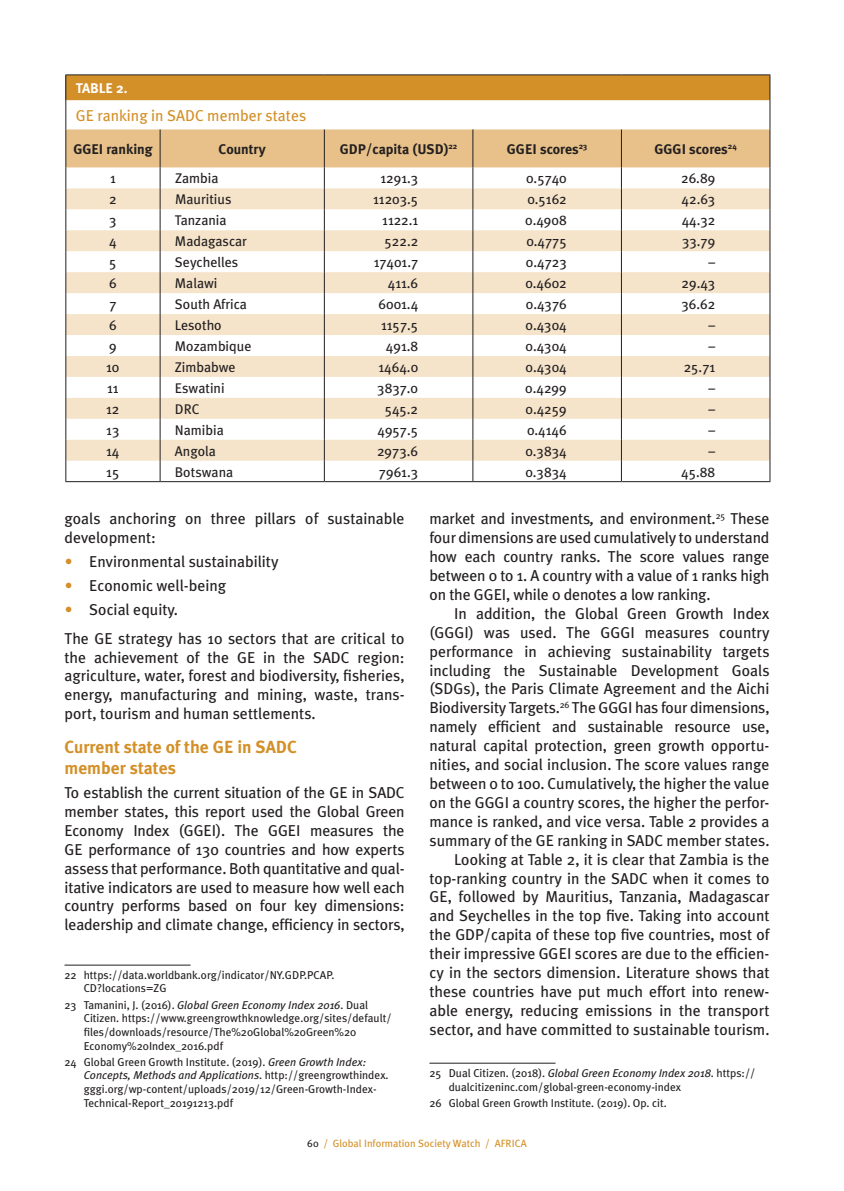
<style>
.page{position:relative;width:844px;height:1191px;background:#fff}
.page>*{position:absolute;margin:0;border:0;box-sizing:border-box;transform-origin:0 0}
.t1{font:700 17.5px/21px "Meta Plus";color:#d49028}
.t2{font:15.75px/18.9px "Meta Plus";color:#231f20;text-align:justify}
.t3{font:15.75px "Meta Plus";color:#d49028}
.t4{font:14px "Meta Plus";color:#231f20}
.t5{font:700 14px "Meta Plus";color:#231f20}
.t6{font:700 14px "Meta Plus";letter-spacing:-.01em;color:#fff}
.t7{font:11.38px/13.7px "Meta Plus";color:#231f20}
.t8{font:10.5px "Meta Plus";color:#d49028}
.s1{color:#d49028}
.s2{font-style:italic}
.s3{color:#231f20}
</style>
<div class="page">
<hr style="left:64px;top:964px;width:126px;height:1px;background:#231f20">
<hr style="left:429px;top:1062px;width:126px;height:1px;background:#231f20">
<hr style="left:65px;top:74px;width:95px;height:1px;background:#231f20">
<hr style="left:160px;top:74px;width:164px;height:1px;background:#231f20">
<hr style="left:324px;top:74px;width:149px;height:1px;background:#231f20">
<hr style="left:473px;top:74px;width:148px;height:1px;background:#231f20">
<hr style="left:621px;top:74px;width:149px;height:1px;background:#231f20">
<hr style="left:65px;top:481px;width:95px;height:1px;background:#231f20">
<hr style="left:160px;top:481px;width:164px;height:1px;background:#231f20">
<hr style="left:324px;top:481px;width:149px;height:1px;background:#231f20">
<hr style="left:473px;top:481px;width:148px;height:1px;background:#231f20">
<hr style="left:621px;top:481px;width:149px;height:1px;background:#231f20">
<svg style="left:65px;top:75px;width:705px;height:406px"></svg>
<p class="t6" style="left:76px;top:80px;width:53px">TABLE 2.</p>
<p class="t3" style="left:76px;top:106px;width:232px">GE ranking in SADC member states</p>
<p class="t5" style="left:73px;top:141px;width:81px">GGEI ranking</p>
<p class="t5" style="left:218px;top:141px;width:49px">Country</p>
<p class="t5" style="left:340px;top:141px;width:119px">GDP/capita (USD)<sup>22</sup></p>
<p class="t5" style="left:507px;top:141px;width:82px">GGEI scores<sup>23</sup></p>
<p class="t5" style="left:654px;top:141px;width:84px">GGGI scores<sup>24</sup></p>
<p class="t4" style="left:110px;top:170px;width:7px">1</p>
<p class="t4" style="left:175px;top:170px;width:45px">Zambia</p>
<p class="t4" style="left:380px;top:170px;width:39px">1291.3</p>
<p class="t4" style="left:526px;top:170px;width:42px">0.5740</p>
<p class="t4" style="left:681px;top:170px;width:36px">26.89</p>
<p class="t4" style="left:109px;top:191px;width:9px">2</p>
<p class="t4" style="left:175px;top:191px;width:58px">Mauritius</p>
<p class="t4" style="left:373px;top:191px;width:47px">11203.5</p>
<p class="t4" style="left:527px;top:191px;width:41px">0.5162</p>
<p class="t4" style="left:681px;top:191px;width:35px">42.63</p>
<p class="t4" style="left:109px;top:212px;width:9px">3</p>
<p class="t4" style="left:175px;top:212px;width:53px">Tanzania</p>
<p class="t4" style="left:382px;top:212px;width:37px">1122.1</p>
<p class="t4" style="left:525px;top:212px;width:43px">0.4908</p>
<p class="t4" style="left:681px;top:212px;width:35px">44.32</p>
<p class="t4" style="left:109px;top:233px;width:9px">4</p>
<p class="t4" style="left:175px;top:233px;width:73px">Madagascar</p>
<p class="t4" style="left:384px;top:233px;width:35px">522.2</p>
<p class="t4" style="left:526px;top:233px;width:42px">0.4775</p>
<p class="t4" style="left:682px;top:233px;width:35px">33.79</p>
<p class="t4" style="left:109px;top:254px;width:9px">5</p>
<p class="t4" style="left:175px;top:254px;width:65px">Seychelles</p>
<p class="t4" style="left:374px;top:254px;width:46px">17401.7</p>
<p class="t4" style="left:526px;top:254px;width:42px">0.4723</p>
<p class="t4" style="left:708px;top:254px;width:8px">–</p>
<p class="t4" style="left:109px;top:275px;width:9px">6</p>
<p class="t4" style="left:175px;top:275px;width:44px">Malawi</p>
<p class="t4" style="left:388px;top:275px;width:32px">411.6</p>
<p class="t4" style="left:525px;top:275px;width:43px">0.4602</p>
<p class="t4" style="left:681px;top:275px;width:35px">29.43</p>
<p class="t4" style="left:109px;top:296px;width:9px">7</p>
<p class="t4" style="left:175px;top:296px;width:74px">South Africa</p>
<p class="t4" style="left:378px;top:296px;width:41px">6001.4</p>
<p class="t4" style="left:525px;top:296px;width:42px">0.4376</p>
<p class="t4" style="left:681px;top:296px;width:35px">36.62</p>
<p class="t4" style="left:109px;top:317px;width:9px">6</p>
<p class="t4" style="left:175px;top:317px;width:48px">Lesotho</p>
<p class="t4" style="left:381px;top:317px;width:39px">1157.5</p>
<p class="t4" style="left:525px;top:317px;width:43px">0.4304</p>
<p class="t4" style="left:708px;top:317px;width:8px">–</p>
<p class="t4" style="left:109px;top:338px;width:9px">9</p>
<p class="t4" style="left:175px;top:338px;width:78px">Mozambique</p>
<p class="t4" style="left:386px;top:338px;width:34px">491.8</p>
<p class="t4" style="left:525px;top:338px;width:43px">0.4304</p>
<p class="t4" style="left:708px;top:338px;width:8px">–</p>
<p class="t4" style="left:106px;top:359px;width:15px">10</p>
<p class="t4" style="left:175px;top:359px;width:62px">Zimbabwe</p>
<p class="t4" style="left:378px;top:359px;width:41px">1464.0</p>
<p class="t4" style="left:525px;top:359px;width:43px">0.4304</p>
<p class="t4" style="left:683px;top:359px;width:33px">25.71</p>
<p class="t4" style="left:107px;top:380px;width:13px">11</p>
<p class="t4" style="left:175px;top:380px;width:51px">Eswatini</p>
<p class="t4" style="left:377px;top:380px;width:42px">3837.0</p>
<p class="t4" style="left:525px;top:380px;width:43px">0.4299</p>
<p class="t4" style="left:708px;top:380px;width:8px">–</p>
<p class="t4" style="left:106px;top:401px;width:15px">12</p>
<p class="t4" style="left:175px;top:401px;width:26px">DRC</p>
<p class="t4" style="left:384px;top:401px;width:35px">545.2</p>
<p class="t4" style="left:525px;top:401px;width:43px">0.4259</p>
<p class="t4" style="left:708px;top:401px;width:8px">–</p>
<p class="t4" style="left:106px;top:422px;width:15px">13</p>
<p class="t4" style="left:175px;top:422px;width:50px">Namibia</p>
<p class="t4" style="left:377px;top:422px;width:42px">4957.5</p>
<p class="t4" style="left:527px;top:422px;width:41px">0.4146</p>
<p class="t4" style="left:708px;top:422px;width:8px">–</p>
<p class="t4" style="left:106px;top:443px;width:15px">14</p>
<p class="t4" style="left:175px;top:443px;width:43px">Angola</p>
<p class="t4" style="left:377px;top:443px;width:43px">2973.6</p>
<p class="t4" style="left:525px;top:443px;width:43px">0.3834</p>
<p class="t4" style="left:708px;top:443px;width:8px">–</p>
<p class="t4" style="left:106px;top:464px;width:15px">15</p>
<p class="t4" style="left:175px;top:464px;width:60px">Botswana</p>
<p class="t4" style="left:379px;top:464px;width:41px">7961.3</p>
<p class="t4" style="left:525px;top:464px;width:43px">0.3834</p>
<p class="t4" style="left:681px;top:464px;width:36px">45.88</p>
<p class="t2" style="left:64px;top:509px;width:341px">goals anchoring on three pillars of sustainable development:</p>
<p class="t2" style="left:65px;top:552px;width:215px"><span class="s1">•</span> Environmental sustainability</p>
<p class="t2" style="left:65px;top:576px;width:163px"><span class="s1">•</span> Economic well-being</p>
<p class="t2" style="left:64px;top:595px;width:341px;line-height:28.9px"><span class="s1">•</span> Social equity.<br>The GE strategy has 10 sectors that are critical to</p>
<p class="t2" style="left:64px;top:647px;width:341px">the achievement of the GE in the SADC region: agriculture, water, forest and biodiversity, fisheries, energy, manufacturing and mining, waste, trans&shy;port, tourism and human settlements.</p>
<p class="t1" style="left:64px;top:736px;width:234px">Current state of the GE in SADC member states</p>
<p class="t2" style="left:64px;top:783px;width:341px">To establish the current situation of the GE in SADC member states, this report used the Global Green Economy Index (GGEI). The GGEI measures the GE performance of 130 countries and how experts assess that performance. Both quantitative and qual&shy;itative indicators are used to measure how well each country performs based on four key dimensions: leadership and climate change, efficiency in sectors,</p>
<p class="t7" style="left:84px;top:968px;width:252px;text-indent:-19px">22 https://data.worldbank.org/indicator/NY.GDP.PCAP.<br>CD?locations=ZG</p>
<p class="t7" style="left:84px;top:997px;width:309px;text-indent:-19px">23 Tamanini, J. (2016). <span class="s2">Global Green Economy Index 2016</span>. Dual Citizen. https://www.greengrowthknowledge.org/sites/default/ files/downloads/resource/The%20Global%20Green%20<br>Economy%20Index_2016.pdf</p>
<p class="t7" style="left:84px;top:1054px;width:306px;text-indent:-19px">24 Global Green Growth Institute. (2019). <span class="s2">Green Growth Index:<br>Concepts, Methods and Applications</span>. http://greengrowthindex. gggi.org/wp-content/uploads/2019/12/Green-Growth-Index-Technical-Report_20191213.pdf</p>
<p class="t2" style="left:429px;top:509px;width:341px">market and investments<span class="s2">,</span> and environment.<sup>25</sup> These four dimensions are used cumulatively to understand how each country ranks. The score values range between 0 to 1. A country with a value of 1 ranks high on the GGEI, while 0 denotes a low ranking.</p>
<p class="t2" style="left:429px;top:604px;width:341px;text-align:right">In addition, the Global Green Growth Index (GGGI) was used. The GGGI measures country performance in achieving sustainability targets including the Sustainable Development Goals (SDGs), the Paris Climate Agreement and the Aichi Biodiversity Targets.<sup>26</sup> The GGGI has four dimensions, namely efficient and sustainable resource use, natural capital protection, green growth opportu&shy;nities, and social inclusion. The score values range between 0 to 100. Cumulatively, the higher the value on the GGGI a country scores, the higher the perfor&shy;mance is ranked, and vice versa. Table 2 provides a summary of the GE ranking in SADC member states.<br>Looking at Table 2, it is clear that Zambia is the top-ranking country in the SADC when it comes to GE, followed by Mauritius, Tanzania, Madagascar and Seychelles in the top five. Taking into account the GDP/capita of these top five countries, most of their impressive GGEI scores are due to the efficien&shy;cy in the sectors dimension. Literature shows that these countries have put much effort into renew&shy;able energy, reducing emissions in the transport sector, and have committed to sustainable tourism.</p>
<p class="t7" style="left:448px;top:1066px;width:308px;text-indent:-19px">25 Dual Citizen. (2018). <span class="s2">Global Green Economy Index 2018</span>. https:// dualcitizeninc.com/global-green-economy-index</p>
<p class="t7" style="left:429px;top:1095px;width:239px">26 Global Green Growth Institute. (2019). Op. cit.</p>
<p class="t8" style="left:307px;top:1137px;width:221px"><span class="s3">60</span> / Global Information Society Watch / AFRICA</p>
</div>
